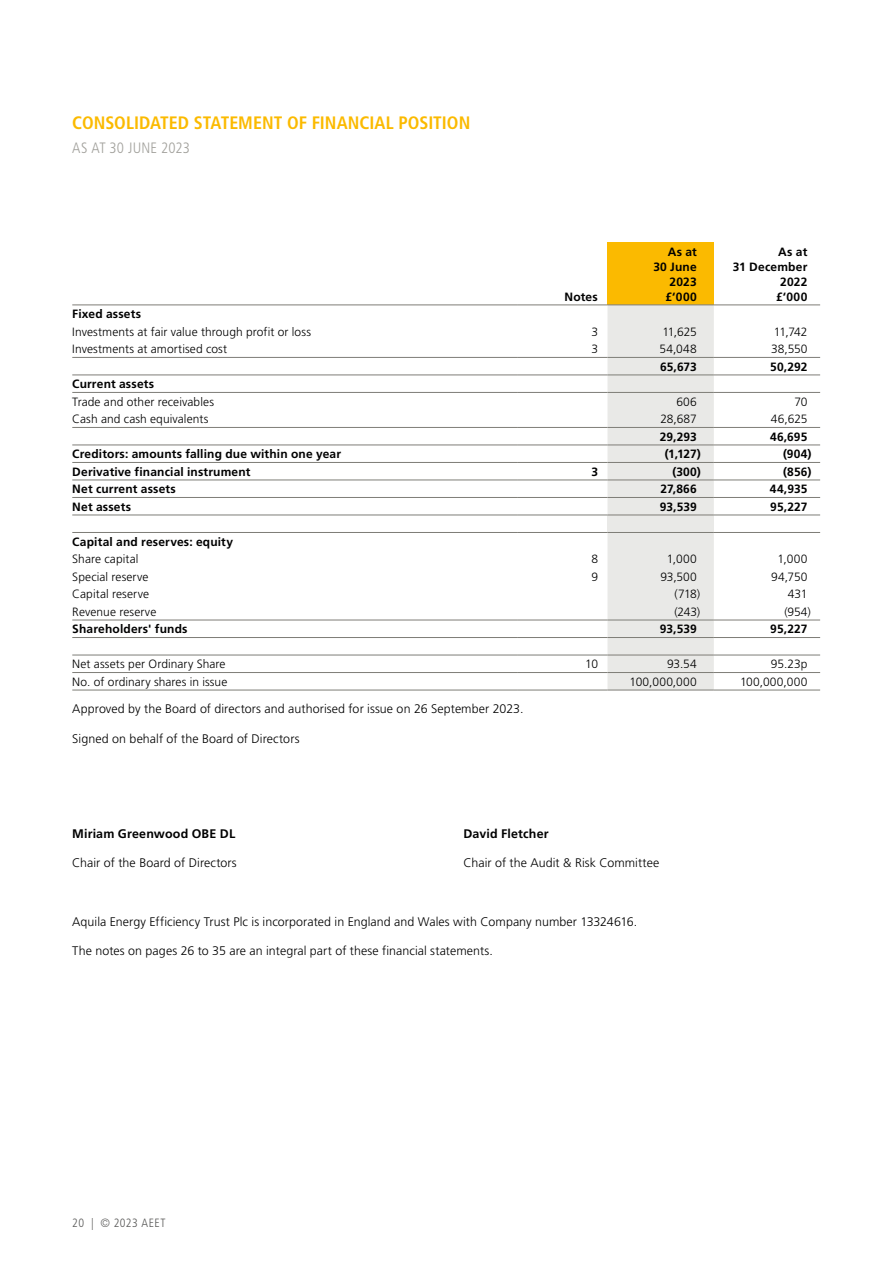
<style>
.page{position:relative;width:893px;height:1263px;background:#fff}
.page>*{position:absolute;margin:0;border:0;box-sizing:border-box;transform-origin:0 0}
.t1{font:700 condensed 18px "Frutiger LT Std";color:#fbba00}
.t2{font:300 condensed 15px "Frutiger LT Std";letter-spacing:.01em;color:#a1a09b}
.t3{font:300 12.45px "Frutiger LT Std";letter-spacing:.005em;color:#000}
.t4{font:700 12.45px "Frutiger LT Std";letter-spacing:.015em;color:#000}
.t5{font:300 12px "Frutiger LT Std";letter-spacing:.005em;color:#000}
.t6{font:700 12px/15px "Frutiger LT Std";letter-spacing:.01em;color:#000;text-align:right}
.t7{font:300 12px "Frutiger LT Std";letter-spacing:.025em;color:#000}
.t8{font:300 condensed 12px "Frutiger LT Std";letter-spacing:.035em;color:#575756}
</style>
<div class="page">
<div style="left:607px;top:242px;width:107px;height:63px;background:#fbba00"></div>
<div style="left:607px;top:306px;width:107px;height:384px;background:#e9e9e7"></div>
<div style="left:607px;top:515px;width:107px;height:17px;background:#e9e9e7"></div>
<hr style="left:72px;top:305px;width:445px;height:1px;background:#7e7d77">
<hr style="left:517px;top:305px;width:90px;height:1px;background:#7e7d77">
<hr style="left:607px;top:305px;width:107px;height:1px;background:#7e7d77">
<hr style="left:714px;top:305px;width:106px;height:1px;background:#7e7d77">
<hr style="left:72px;top:690px;width:445px;height:1px;background:#7e7d77">
<hr style="left:517px;top:690px;width:90px;height:1px;background:#7e7d77">
<hr style="left:607px;top:690px;width:107px;height:1px;background:#7e7d77">
<hr style="left:714px;top:690px;width:106px;height:1px;background:#7e7d77">
<hr style="left:72px;top:672px;width:445px;height:1px;background:#7e7d77">
<hr style="left:517px;top:672px;width:90px;height:1px;background:#7e7d77">
<hr style="left:607px;top:672px;width:107px;height:1px;background:#7e7d77">
<hr style="left:714px;top:672px;width:106px;height:1px;background:#7e7d77">
<hr style="left:72px;top:637px;width:445px;height:1px;background:#7e7d77">
<hr style="left:517px;top:637px;width:90px;height:1px;background:#7e7d77">
<hr style="left:607px;top:637px;width:107px;height:1px;background:#7e7d77">
<hr style="left:714px;top:637px;width:106px;height:1px;background:#7e7d77">
<hr style="left:72px;top:655px;width:445px;height:1px;background:#7e7d77">
<hr style="left:517px;top:655px;width:90px;height:1px;background:#7e7d77">
<hr style="left:607px;top:655px;width:107px;height:1px;background:#7e7d77">
<hr style="left:714px;top:655px;width:106px;height:1px;background:#7e7d77">
<hr style="left:72px;top:392px;width:445px;height:1px;background:#7e7d77">
<hr style="left:517px;top:392px;width:90px;height:1px;background:#7e7d77">
<hr style="left:607px;top:392px;width:107px;height:1px;background:#7e7d77">
<hr style="left:714px;top:392px;width:106px;height:1px;background:#7e7d77">
<hr style="left:72px;top:357px;width:445px;height:1px;background:#7e7d77">
<hr style="left:517px;top:357px;width:90px;height:1px;background:#7e7d77">
<hr style="left:607px;top:357px;width:107px;height:1px;background:#7e7d77">
<hr style="left:714px;top:357px;width:106px;height:1px;background:#7e7d77">
<hr style="left:72px;top:375px;width:445px;height:1px;background:#7e7d77">
<hr style="left:517px;top:375px;width:90px;height:1px;background:#7e7d77">
<hr style="left:607px;top:375px;width:107px;height:1px;background:#7e7d77">
<hr style="left:714px;top:375px;width:106px;height:1px;background:#7e7d77">
<hr style="left:72px;top:427px;width:445px;height:1px;background:#7e7d77">
<hr style="left:517px;top:427px;width:90px;height:1px;background:#7e7d77">
<hr style="left:607px;top:427px;width:107px;height:1px;background:#7e7d77">
<hr style="left:714px;top:427px;width:106px;height:1px;background:#7e7d77">
<hr style="left:72px;top:445px;width:445px;height:1px;background:#7e7d77">
<hr style="left:517px;top:445px;width:90px;height:1px;background:#7e7d77">
<hr style="left:607px;top:445px;width:107px;height:1px;background:#7e7d77">
<hr style="left:714px;top:445px;width:106px;height:1px;background:#7e7d77">
<hr style="left:72px;top:462px;width:445px;height:1px;background:#7e7d77">
<hr style="left:517px;top:462px;width:90px;height:1px;background:#7e7d77">
<hr style="left:607px;top:462px;width:107px;height:1px;background:#7e7d77">
<hr style="left:714px;top:462px;width:106px;height:1px;background:#7e7d77">
<hr style="left:72px;top:480px;width:445px;height:1px;background:#7e7d77">
<hr style="left:517px;top:480px;width:90px;height:1px;background:#7e7d77">
<hr style="left:607px;top:480px;width:107px;height:1px;background:#7e7d77">
<hr style="left:714px;top:480px;width:106px;height:1px;background:#7e7d77">
<hr style="left:72px;top:497px;width:445px;height:1px;background:#7e7d77">
<hr style="left:517px;top:497px;width:90px;height:1px;background:#7e7d77">
<hr style="left:607px;top:497px;width:107px;height:1px;background:#7e7d77">
<hr style="left:714px;top:497px;width:106px;height:1px;background:#7e7d77">
<hr style="left:72px;top:620px;width:445px;height:1px;background:#7e7d77">
<hr style="left:517px;top:620px;width:90px;height:1px;background:#7e7d77">
<hr style="left:607px;top:620px;width:107px;height:1px;background:#7e7d77">
<hr style="left:714px;top:620px;width:106px;height:1px;background:#7e7d77">
<hr style="left:72px;top:515px;width:445px;height:1px;background:#7e7d77">
<hr style="left:517px;top:515px;width:90px;height:1px;background:#7e7d77">
<hr style="left:607px;top:515px;width:107px;height:1px;background:#7e7d77">
<hr style="left:714px;top:515px;width:106px;height:1px;background:#7e7d77">
<hr style="left:72px;top:532px;width:445px;height:1px;background:#7e7d77">
<hr style="left:517px;top:532px;width:90px;height:1px;background:#7e7d77">
<hr style="left:607px;top:532px;width:107px;height:1px;background:#7e7d77">
<hr style="left:714px;top:532px;width:106px;height:1px;background:#7e7d77">
<h1 class="t1" style="left:72px;top:112px;width:400px">CONSOLIDATED STATEMENT OF FINANCIAL POSITION</h1>
<p class="t2" style="left:72px;top:139px;width:119px">AS AT 30 JUNE 2023</p>
<p class="t6" style="left:653px;top:244px;width:45px">As at<br>30 June<br>2023 £‘000</p>
<p class="t6" style="left:733px;top:244px;width:76px">As at<br>31 December<br>2022</p>
<p class="t6" style="left:564px;top:289px;width:35px">Notes</p>
<p class="t6" style="left:776px;top:289px;width:33px">£‘000</p>
<p class="t6" style="left:72px;top:307px;width:70px">Fixed assets</p>
<p class="t5" style="left:72px;top:325px;width:240px">Investments at fair value through profit or loss</p>
<p class="t5" style="left:591px;top:325px;width:8px">3</p>
<p class="t5" style="left:662px;top:325px;width:36px">11,625</p>
<p class="t5" style="left:774px;top:325px;width:35px">11,742</p>
<p class="t5" style="left:72px;top:342px;width:156px">Investments at amortised cost</p>
<p class="t5" style="left:591px;top:342px;width:8px">3</p>
<p class="t5" style="left:659px;top:342px;width:39px">54,048</p>
<p class="t5" style="left:771px;top:342px;width:38px">38,550</p>
<p class="t6" style="left:660px;top:359px;width:38px">65,673</p>
<p class="t6" style="left:770px;top:359px;width:39px">50,292</p>
<p class="t6" style="left:72px;top:377px;width:83px">Current assets</p>
<p class="t5" style="left:72px;top:395px;width:143px">Trade and other receivables</p>
<p class="t5" style="left:676px;top:395px;width:22px">606</p>
<p class="t5" style="left:794px;top:395px;width:15px">70</p>
<p class="t5" style="left:72px;top:412px;width:138px">Cash and cash equivalents</p>
<p class="t5" style="left:660px;top:412px;width:38px">28,687</p>
<p class="t5" style="left:771px;top:412px;width:38px">46,625</p>
<p class="t6" style="left:660px;top:429px;width:38px">29,293</p>
<p class="t6" style="left:770px;top:429px;width:39px">46,695</p>
<p class="t6" style="left:72px;top:447px;width:270px">Creditors: amounts falling due within one year</p>
<p class="t6" style="left:665px;top:447px;width:38px">(1,127)</p>
<p class="t6" style="left:783px;top:447px;width:30px">(904)</p>
<p class="t6" style="left:72px;top:464px;width:180px">Derivative financial instrument</p>
<p class="t6" style="left:591px;top:464px;width:8px">3</p>
<p class="t6" style="left:672px;top:464px;width:30px">(300)</p>
<p class="t6" style="left:783px;top:464px;width:30px">(856)</p>
<p class="t6" style="left:72px;top:482px;width:105px">Net current assets</p>
<p class="t6" style="left:660px;top:482px;width:38px">27,866</p>
<p class="t6" style="left:770px;top:482px;width:39px">44,935</p>
<p class="t6" style="left:72px;top:499px;width:60px">Net assets</p>
<p class="t6" style="left:660px;top:499px;width:38px">93,539</p>
<p class="t6" style="left:770px;top:499px;width:39px">95,227</p>
<p class="t6" style="left:72px;top:534px;width:162px">Capital and reserves: equity</p>
<p class="t5" style="left:72px;top:552px;width:68px">Share capital</p>
<p class="t5" style="left:591px;top:552px;width:8px">8</p>
<p class="t5" style="left:667px;top:552px;width:31px">1,000</p>
<p class="t5" style="left:777px;top:552px;width:31px">1,000</p>
<p class="t5" style="left:72px;top:570px;width:78px">Special reserve</p>
<p class="t5" style="left:591px;top:570px;width:8px">9</p>
<p class="t5" style="left:660px;top:570px;width:38px">93,500</p>
<p class="t5" style="left:771px;top:570px;width:38px">94,750</p>
<p class="t5" style="left:72px;top:587px;width:78px">Capital reserve</p>
<p class="t5" style="left:675px;top:587px;width:27px">(718)</p>
<p class="t5" style="left:788px;top:587px;width:21px">431</p>
<p class="t5" style="left:72px;top:605px;width:86px">Revenue reserve</p>
<p class="t5" style="left:674px;top:605px;width:27px">(243)</p>
<p class="t5" style="left:784px;top:605px;width:28px">(954)</p>
<p class="t6" style="left:72px;top:622px;width:117px">Shareholders' funds</p>
<p class="t6" style="left:660px;top:622px;width:38px">93,539</p>
<p class="t6" style="left:770px;top:622px;width:39px">95,227</p>
<p class="t5" style="left:72px;top:657px;width:155px">Net assets per Ordinary Share</p>
<p class="t5" style="left:585px;top:657px;width:14px">10</p>
<p class="t5" style="left:667px;top:657px;width:31px">93.54</p>
<p class="t5" style="left:771px;top:657px;width:38px">95.23p</p>
<p class="t5" style="left:72px;top:675px;width:157px">No. of ordinary shares in issue</p>
<p class="t7" style="left:629px;top:675px;width:69px">100,000,000</p>
<p class="t7" style="left:740px;top:675px;width:69px">100,000,000</p>
<p class="t3" style="left:72px;top:702px;width:453px">Approved by the Board of directors and authorised for issue on 26 September 2023.</p>
<p class="t3" style="left:72px;top:731px;width:229px">Signed on behalf of the Board of Directors</p>
<p class="t4" style="left:72px;top:826px;width:164px">Miriam Greenwood OBE DL</p>
<p class="t4" style="left:463px;top:826px;width:87px">David Fletcher</p>
<p class="t3" style="left:72px;top:856px;width:166px">Chair of the Board of Directors</p>
<p class="t3" style="left:463px;top:856px;width:197px">Chair of the Audit &amp; Risk Committee</p>
<p class="t3" style="left:72px;top:914px;width:567px">Aquila Energy Efficiency Trust Plc is incorporated in England and Wales with Company number 13324616.</p>
<p class="t3" style="left:72px;top:944px;width:422px">The notes on pages 26 to 35 are an integral part of these financial statements.</p>
<p class="t8" style="left:72px;top:1216px;width:95px">20 | © 2023 AEET</p>
</div>
